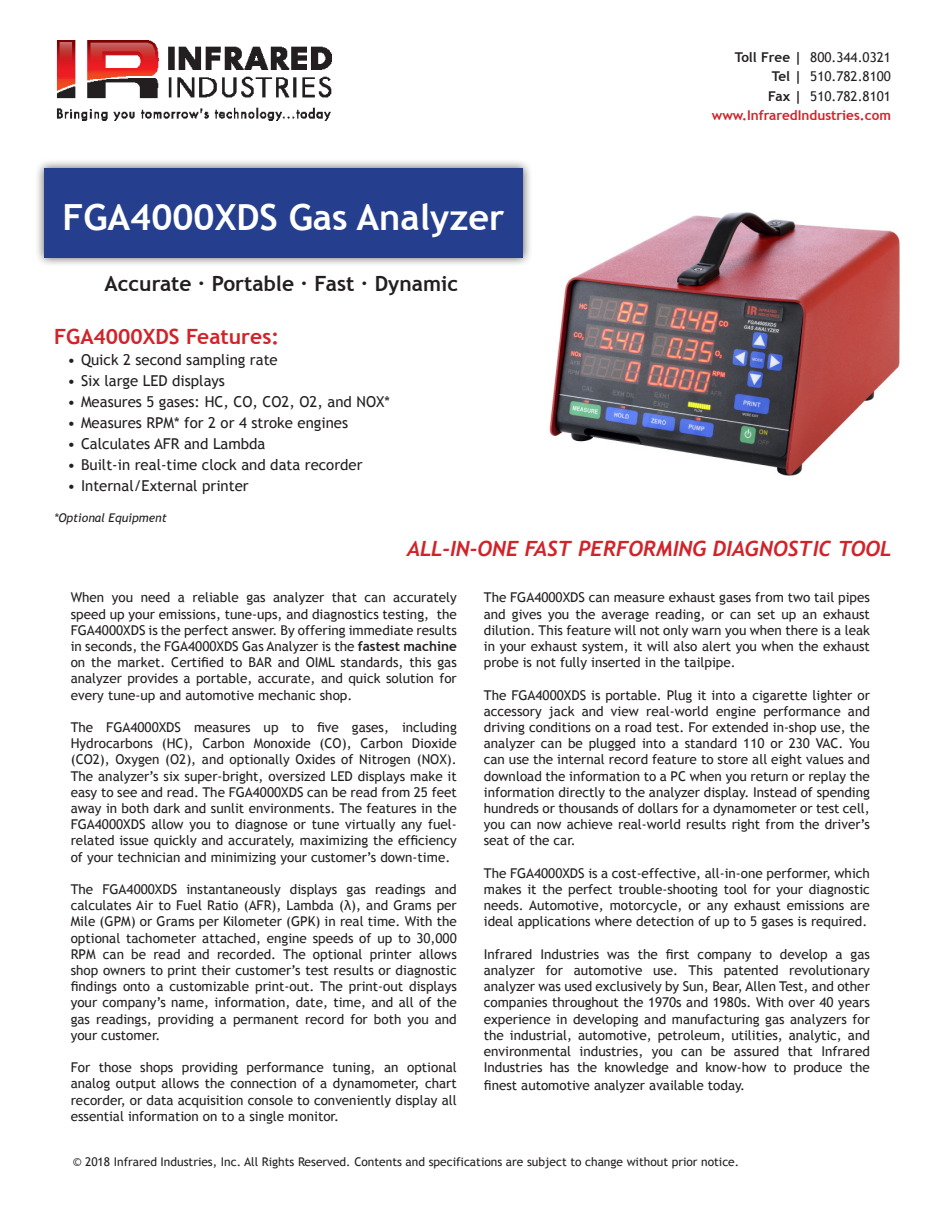
<style>
.page{position:relative;width:945px;height:1215px;background:#fff}
.page>*{position:absolute;margin:0;border:0;box-sizing:border-box;transform-origin:0 0}
.t1{font:700 36px "Trebuchet MS";color:#fff}
.t2{font:italic 700 21px "Trebuchet";color:#d1232a}
.t3{font:700 21px "Trebuchet MS";color:#231f20}
.t4{font:700 21px "Trebuchet MS";color:#d1232a}
.t5{font:15px "Trebuchet MS";color:#231f20}
.t6{font:13.5px/16.2px "Trebuchet MS";color:#231f20;text-align:justify}
.t7{font:700 13.5px "Trebuchet MS";color:#d1232a}
.t8{font:12px "Trebuchet MS";color:#231f20}
.t9{font:italic 12px "Trebuchet MS";color:#231f20}
.s1{font-weight:700}
</style>
<div class="page">
<div style="left:34px;top:159px;width:499px;height:108px;background:#231f20;opacity:.75"></div>
<div style="left:44px;top:168px;width:479px;height:90px;background:#253f8e"></div>
<img style="left:56px;top:41px;width:275px;height:79px">
<img style="left:532px;top:197px;width:368px;height:279px">
<p class="t1" style="left:62px;top:194px;width:444px">FGA4000XDS Gas Analyzer</p>
<p class="t3" style="left:105px;top:270px;width:355px">Accurate ∙ Portable ∙ Fast ∙ Dynamic</p>
<p class="t4" style="left:54px;top:323px;width:227px">FGA4000XDS Features:</p>
<p class="t5" style="left:68px;top:351px;width:212px">• Quick 2 second sampling rate</p>
<p class="t5" style="left:68px;top:372px;width:159px">• Six large LED displays</p>
<p class="t5" style="left:68px;top:393px;width:324px">• Measures 5 gases: HC, CO, CO2, O2, and NOX*</p>
<p class="t5" style="left:68px;top:414px;width:282px">• Measures RPM* for 2 or 4 stroke engines</p>
<p class="t5" style="left:68px;top:435px;width:199px">• Calculates AFR and Lambda</p>
<p class="t5" style="left:68px;top:456px;width:297px">• Built-in real-time clock and data recorder</p>
<p class="t5" style="left:68px;top:477px;width:183px">• Internal/External printer</p>
<p class="t9" style="left:54px;top:510px;width:114px">*Optional Equipment</p>
<p class="t6" style="left:735px;top:49px;width:158px"><span class="s1">Toll Free |</span> 800.344.0321</p>
<p class="t6" style="left:772px;top:68px;width:121px"><span class="s1">Tel |</span> 510.782.8100</p>
<p class="t6" style="left:768px;top:88px;width:124px"><span class="s1">Fax |</span> 510.782.8101</p>
<p class="t7" style="left:712px;top:107px;width:181px">www.InfraredIndustries.com</p>
<p class="t2" style="left:407px;top:536px;width:486px">ALL-IN-ONE FAST PERFORMING DIAGNOSTIC TOOL</p>
<p class="t6" style="left:71px;top:590px;width:388px">When you need a reliable gas analyzer that can accurately speed up your emissions, tune-ups, and diagnostics testing, the FGA4000XDS is the perfect answer. By offering immediate results in seconds, the FGA4000XDS Gas Analyzer is the <span class="s1">fastest machine </span>on the market. Certified to BAR and OIML standards, this gas analyzer provides a portable, accurate, and quick solution for every tune-up and automotive mechanic shop.</p>
<p class="t6" style="left:71px;top:719px;width:388px">The FGA4000XDS measures up to five gases, including Hydrocarbons (HC), Carbon Monoxide (CO), Carbon Dioxide (CO2), Oxygen (O2), and optionally Oxides of Nitrogen (NOX).<br>The analyzer’s six super-bright, oversized LED displays make it easy to see and read. The FGA4000XDS can be read from 25 feet away in both dark and sunlit environments. The features in the FGA4000XDS allow you to diagnose or tune virtually any fuel&shy;related issue quickly and accurately, maximizing the efficiency of your technician and minimizing your customer’s down-time.</p>
<p class="t6" style="left:71px;top:881px;width:388px">The FGA4000XDS instantaneously displays gas readings and calculates Air to Fuel Ratio (AFR), Lambda (λ), and Grams per Mile (GPM) or Grams per Kilometer (GPK) in real time. With the optional tachometer attached, engine speeds of up to 30,000<br>RPM can be read and recorded. The optional printer allows shop owners to print their customer’s test results or diagnostic findings onto a customizable print-out. The print-out displays your company’s name, information, date, time, and all of the gas readings, providing a permanent record for both you and your customer.</p>
<p class="t6" style="left:71px;top:1059px;width:388px">For those shops providing performance tuning, an optional analog output allows the connection of a dynamometer, chart recorder, or data acquisition console to conveniently display all essential information on to a single monitor.</p>
<p class="t6" style="left:484px;top:590px;width:388px">The FGA4000XDS can measure exhaust gases from two tail pipes and gives you the average reading, or can set up an exhaust dilution. This feature will not only warn you when there is a leak in your exhaust system, it will also alert you when the exhaust probe is not fully inserted in the tailpipe.</p>
<p class="t6" style="left:484px;top:687px;width:388px">The FGA4000XDS is portable. Plug it into a cigarette lighter or accessory jack and view real-world engine performance and driving conditions on a road test. For extended in-shop use, the analyzer can be plugged into a standard 110 or 230 VAC. You can use the internal record feature to store all eight values and download the information to a PC when you return or replay the information directly to the analyzer display. Instead of spending hundreds or thousands of dollars for a dynamometer or test cell, you can now achieve real-world results right from the driver’s seat of the car.</p>
<p class="t6" style="left:484px;top:865px;width:388px">The FGA4000XDS is a cost-effective, all-in-one performer, which makes it the perfect trouble-shooting tool for your diagnostic needs. Automotive, motorcycle, or any exhaust emissions are ideal applications where detection of up to 5 gases is required.</p>
<p class="t6" style="left:484px;top:946px;width:388px">Infrared Industries was the first company to develop a gas analyzer for automotive use. This patented revolutionary analyzer was used exclusively by Sun, Bear, Allen Test, and other companies throughout the 1970s and 1980s. With over 40 years experience in developing and manufacturing gas analyzers for the industrial, automotive, petroleum, utilities, analytic, and environmental industries, you can be assured that Infrared Industries has the knowledge and know-how to produce the</p>
<p class="t6" style="left:484px;top:1077px;width:263px">finest automotive analyzer available today.</p>
<p class="t8" style="left:73px;top:1155px;width:668px">© 2018 Infrared Industries, Inc. All Rights Reserved. Contents and specifications are subject to change without prior notice.</p>
</div>
